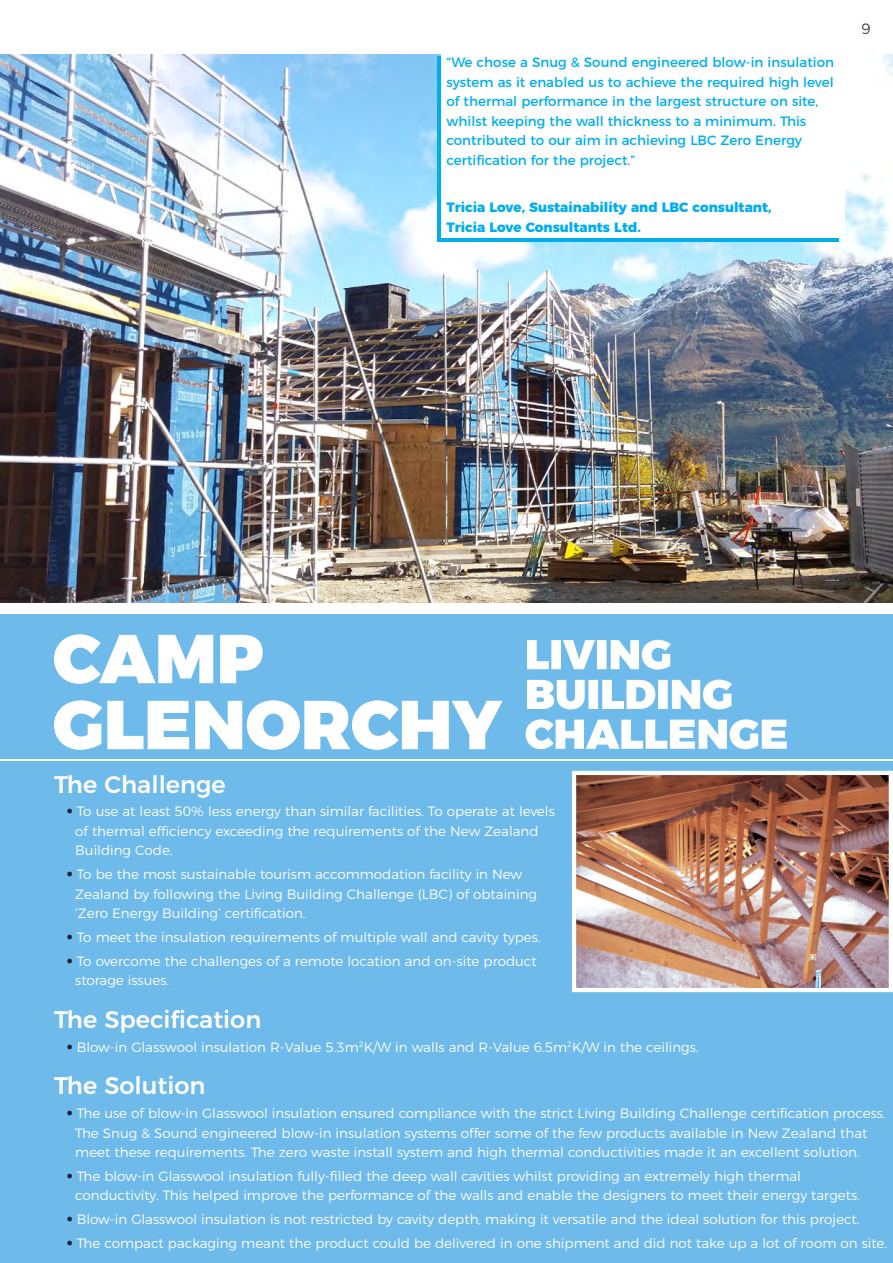
<style>
.page{position:relative;width:893px;height:1263px;background:#fff}
.page>*{position:absolute;margin:0;border:0;box-sizing:border-box;transform-origin:0 0}
.t1{font:500 24px "Montserrat";color:#fff}
.t2{font:300 15px "Montserrat Alternates";color:#3e3e3f}
.t3{font:300 13.5px/19.5px "Montserrat";color:#fff}
.t4{font:13.5px/19.5px "Montserrat";color:#00aeef}
.t5{font:800 13.5px/19.5px "Montserrat";color:#00aeef}
.s1{font-weight:700;font-size:18px;color:#1d2436}
</style>
<div class="page">
<img style="left:0;top:54px;width:893px;height:549px">
<div style="left:437px;top:56px;width:402px;height:185px;background:#00aeef"></div>
<div style="left:441px;top:35px;width:403px;height:203px;background:#fff"></div>
<div style="left:0;top:609px;width:893px;height:654px;background:#6ebaeb"></div>
<svg style="left:526px;top:719px;width:261px;height:30px"></svg>
<svg style="left:527px;top:679px;width:205px;height:30px"></svg>
<svg style="left:527px;top:640px;width:144px;height:30px"></svg>
<svg style="left:54px;top:700px;width:449px;height:50px"></svg>
<svg style="left:54px;top:634px;width:209px;height:50px"></svg>
<img style="left:577px;top:776px;width:311px;height:211px">
<div style="left:572px;top:771px;width:321px;height:221px;border:4px solid #fff"></div>
<div style="left:0;top:603px;width:893px;height:11px;background:#fff"></div>
<hr style="left:0;top:759px;width:893px;height:2px;background:#fff">
<p class="t4" style="left:446px;top:51px;width:389px">“We chose a Snug &amp; Sound engineered blow-in insulation system as it enabled us to achieve the required high level of thermal performance in the largest structure on site, whilst keeping the wall thickness to a minimum. This contributed to our aim in achieving LBC Zero Energy certification for the project.”</p>
<p class="t5" style="left:446px;top:196px;width:326px">Tricia Love, Sustainability and LBC consultant,<br>Tricia Love Consultants Ltd.</p>
<p class="t2" style="left:861px;top:17px;width:11px">9</p>
<h1 class="t1" style="left:54px;top:765px;width:173px">The Challenge</h1>
<p class="t3" style="left:75px;top:801px;width:481px;text-indent:-9px"><span class="s1">•</span> To use at least 50% less energy than similar facilities. To operate at levels of thermal efficiency exceeding the requirements of the New Zealand<br>Building Code.</p>
<p class="t3" style="left:75px;top:863px;width:463px;text-indent:-9px"><span class="s1">•</span> To be the most sustainable tourism accommodation facility in New<br>Zealand by following the Living Building Challenge (LBC) of obtaining ‘Zero Energy Building’ certification.</p>
<p class="t3" style="left:67px;top:926px;width:475px"><span class="s1">•</span> To meet the insulation requirements of multiple wall and cavity types.</p>
<p class="t3" style="left:75px;top:950px;width:463px;text-indent:-9px"><span class="s1">•</span> To overcome the challenges of a remote location and on-site product storage issues.</p>
<h1 class="t1" style="left:54px;top:1000px;width:209px">The Specification</h1>
<p class="t3" style="left:67px;top:1036px;width:633px"><span class="s1">•</span> Blow-in Glasswool insulation R-Value 5.3m<sup>2</sup>K/W in walls and R-Value 6.5m<sup>2</sup>K/W in the ceilings.</p>
<h1 class="t1" style="left:54px;top:1066px;width:153px">The Solution</h1>
<p class="t3" style="left:75px;top:1102px;width:812px;text-indent:-9px"><span class="s1">•</span> The use of blow-in Glasswool insulation ensured compliance with the strict Living Building Challenge certification process.<br>The Snug &amp; Sound engineered blow-in insulation systems offer some of the few products available in New Zealand that meet these requirements. The zero waste install system and high thermal conductivities made it an excellent solution.</p>
<p class="t3" style="left:75px;top:1165px;width:786px;text-indent:-9px"><span class="s1">•</span> The blow-in Glasswool insulation fully-filled the deep wall cavities whilst providing an extremely high thermal conductivity. This helped improve the performance of the walls and enable the designers to meet their energy targets.</p>
<p class="t3" style="left:67px;top:1208px;width:794px"><span class="s1">•</span> Blow-in Glasswool insulation is not restricted by cavity depth, making it versatile and the ideal solution for this project.</p>
<p class="t3" style="left:67px;top:1232px;width:822px"><span class="s1">•</span> The compact packaging meant the product could be delivered in one shipment and did not take up a lot of room on site.</p>
</div>
